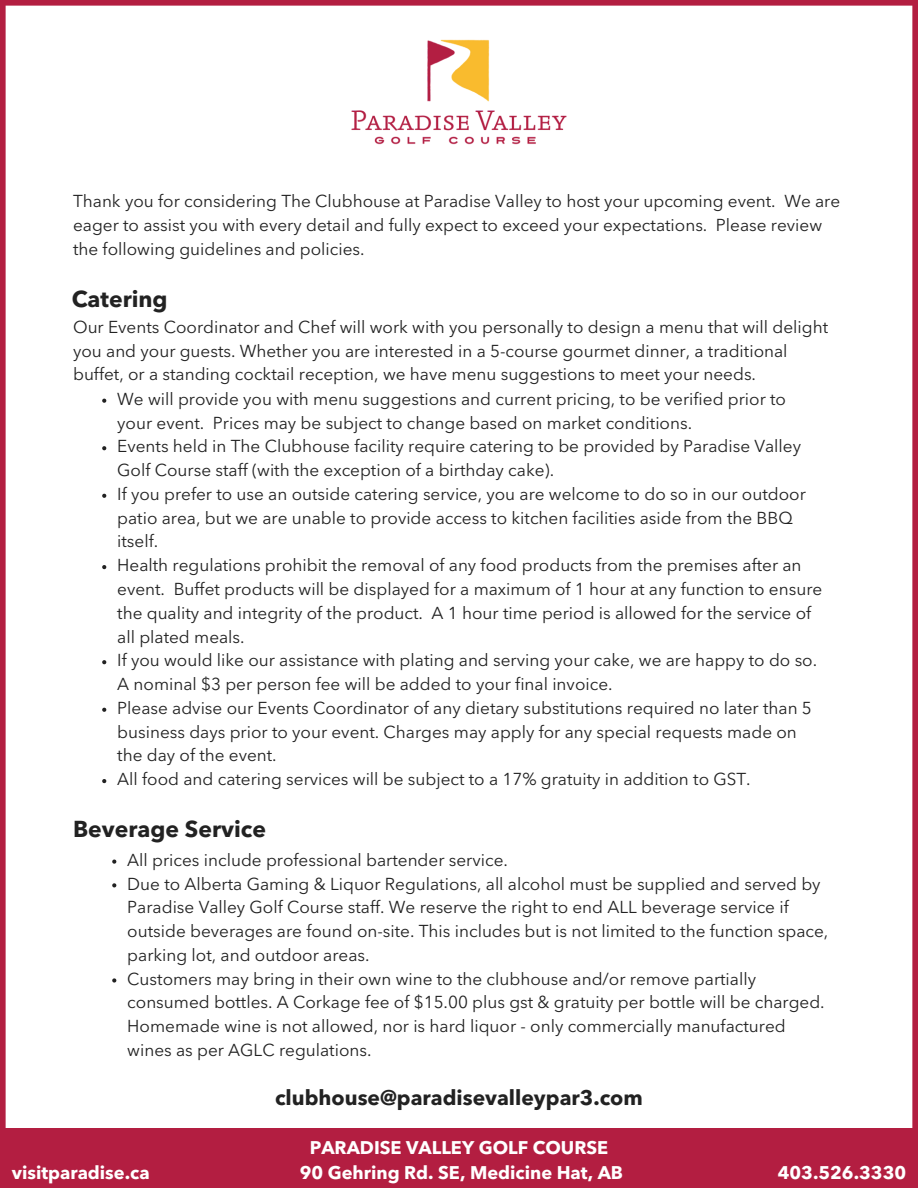
<style>
.page{position:relative;width:918px;height:1188px;background:#fff}
.page>*{position:absolute;margin:0;border:0;box-sizing:border-box;transform-origin:0 0}
.t1{font:700 22.95px "Avenir Next LT Pro";color:#222}
.t2{font:700 21px "Avenir Next LT Pro";color:#222}
.t3{font:700 18.15px "Avenir Next LT Pro";color:#fff}
.t4{font:17.1px/23.7px "Avenir Next LT Pro";color:#222}
</style>
<div class="page">
<div style="left:0;top:1128px;width:918px;height:60px;background:#b31e41"></div>
<div style="left:0;top:0;width:6px;height:1132px;background:#b31e41"></div>
<div style="left:912px;top:0;width:6px;height:1132px;background:#b31e41"></div>
<div style="left:0;top:0;width:918px;height:6px;background:#b31e41"></div>
<img style="left:351px;top:39px;width:216px;height:106px">
<svg style="left:102px;top:399px;width:4px;height:4px"></svg>
<svg style="left:102px;top:446px;width:4px;height:4px"></svg>
<svg style="left:102px;top:494px;width:4px;height:4px"></svg>
<svg style="left:102px;top:565px;width:4px;height:4px"></svg>
<svg style="left:102px;top:660px;width:4px;height:4px"></svg>
<svg style="left:102px;top:708px;width:4px;height:4px"></svg>
<svg style="left:102px;top:779px;width:4px;height:4px"></svg>
<svg style="left:112px;top:860px;width:4px;height:4px"></svg>
<svg style="left:112px;top:883px;width:4px;height:4px"></svg>
<svg style="left:112px;top:978px;width:4px;height:5px"></svg>
<p class="t4" style="left:73px;top:191px;width:769px">Thank you for considering The Clubhouse at Paradise Valley to host your upcoming event. We are eager to assist you with every detail and fully expect to exceed your expectations. Please review the following guidelines and policies.</p>
<p class="t1" style="left:72px;top:289px;width:97px">Catering</p>
<p class="t4" style="left:73px;top:317px;width:757px">Our Events Coordinator and Chef will work with you personally to design a menu that will delight you and your guests. Whether you are interested in a 5-course gourmet dinner, a traditional buffet, or a standing cocktail reception, we have menu suggestions to meet your needs.</p>
<p class="t4" style="left:117px;top:389px;width:670px">We will provide you with menu suggestions and current pricing, to be verified prior to your event. Prices may be subject to change based on market conditions.</p>
<p class="t4" style="left:117px;top:436px;width:685px">Events held in The Clubhouse facility require catering to be provided by Paradise Valley<br>Golf Course staff (with the exception of a birthday cake).</p>
<p class="t4" style="left:117px;top:484px;width:690px">If you prefer to use an outside catering service, you are welcome to do so in our outdoor patio area, but we are unable to provide access to kitchen facilities aside from the BBQ itself.</p>
<p class="t4" style="left:117px;top:555px;width:707px">Health regulations prohibit the removal of any food products from the premises after an event. Buffet products will be displayed for a maximum of 1 hour at any function to ensure the quality and integrity of the product. A 1 hour time period is allowed for the service of all plated meals.</p>
<p class="t4" style="left:117px;top:650px;width:702px">If you would like our assistance with plating and serving your cake, we are happy to do so.<br>A nominal $3 per person fee will be added to your final invoice.</p>
<h1 class="t4" style="left:117px;top:698px;width:696px">Please advise our Events Coordinator of any dietary substitutions required no later than 5 business days prior to your event. Charges may apply for any special requests made on the day of the event.</h1>
<p class="t4" style="left:117px;top:769px;width:635px">All food and catering services will be subject to a 17% gratuity in addition to GST.</p>
<p class="t1" style="left:73px;top:819px;width:194px">Beverage Service</p>
<p class="t4" style="left:127px;top:850px;width:382px">All prices include professional bartender service.</p>
<h1 class="t4" style="left:127px;top:873px;width:703px">Due to Alberta Gaming &amp; Liquor Regulations, all alcohol must be supplied and served by Paradise Valley Golf Course staff. We reserve the right to end ALL beverage service if outside beverages are found on-site. This includes but is not limited to the function space, parking lot, and outdoor areas.</h1>
<h2 class="t4" style="left:127px;top:968px;width:699px">Customers may bring in their own wine to the clubhouse and/or remove partially consumed bottles. A Corkage fee of $15.00 plus gst &amp; gratuity per bottle will be charged.<br>Homemade wine is not allowed, nor is hard liquor - only commercially manufactured wines as per AGLC regulations.</h2>
<h1 class="t2" style="left:275px;top:1090px;width:369px">clubhouse@paradisevalleypar3.com</h1>
<p class="t3" style="left:310px;top:1141px;width:300px">PARADISE VALLEY GOLF COURSE</p>
<p class="t3" style="left:12px;top:1165px;width:139px">visitparadise.ca</p>
<p class="t3" style="left:300px;top:1165px;width:325px">90 Gehring Rd. SE, Medicine Hat, AB</p>
<p class="t3" style="left:778px;top:1165px;width:130px">403.526.3330</p>
</div>
